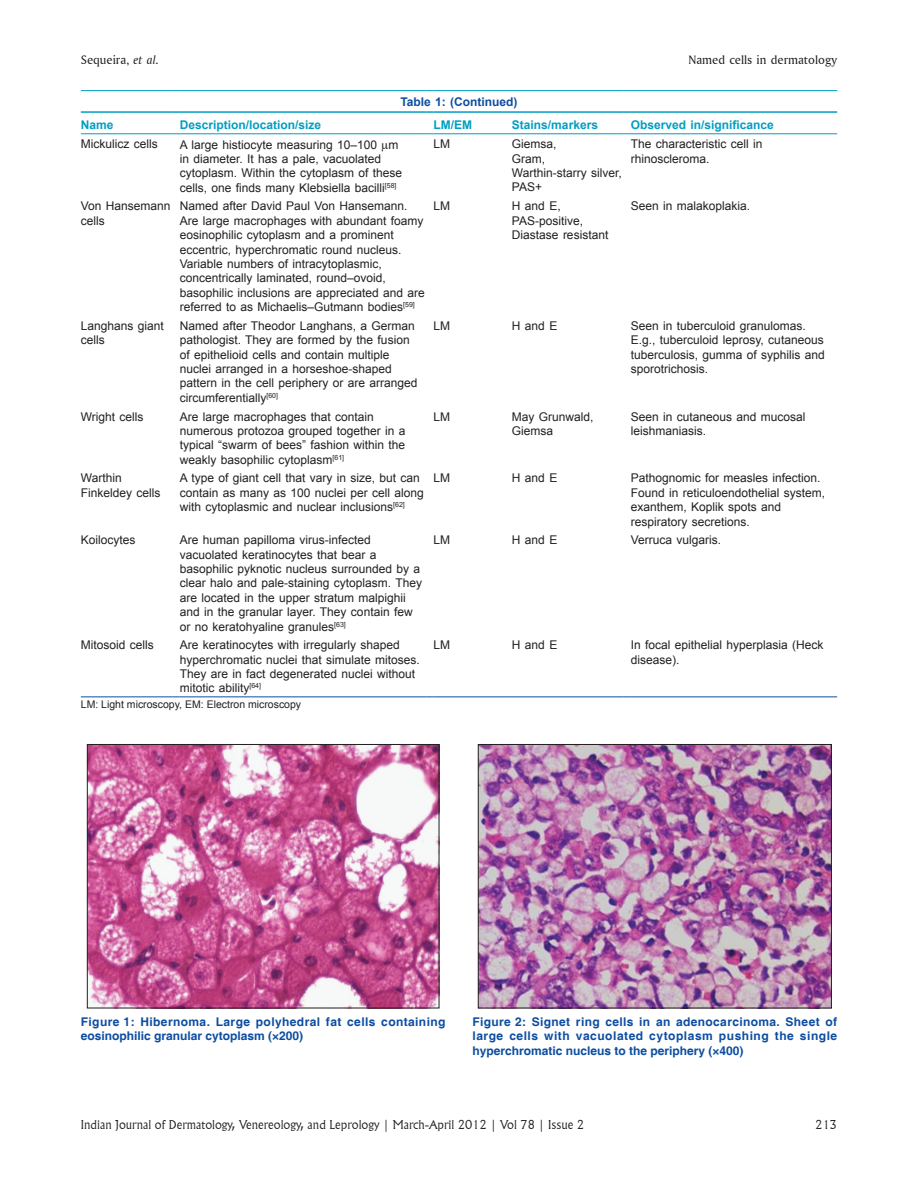
<style>
.page{position:relative;width:918px;height:1188px;background:#fff}
.page>*{position:absolute;margin:0;border:0;box-sizing:border-box;transform-origin:0 0}
.t1{font:12.75px "Amerigo BT Roman A";color:#231f20}
.TB{font:12px/14.4px "Arial";color:#231f20}
.TBL{font:12px/14.4px "Arial";color:#231f20}
.FGC{font:700 12px/14.4px "Helvetica";color:#0d4da1;text-align:justify}
.FGC-2{font:700 12px/14.4px "Helvetica";letter-spacing:.035em;color:#0d4da1}
.t2{font:300 12px "Flareserif 821 BT";color:#231f20}
.TCH{font:700 12px "Arial";color:#009ec2}
.TT{font:700 12px "Arial";color:#0d4da1}
.TFN{font:10.5px "Arial";color:#231f20}
.s1{font-family:"Amerigo BT Italic A"}
</style>
<div class="page">
<hr style="left:81px;top:133px;width:92px;height:1px;background:#009ec2">
<hr style="left:180px;top:133px;width:247px;height:1px;background:#009ec2">
<hr style="left:434px;top:133px;width:71px;height:1px;background:#009ec2">
<hr style="left:512px;top:133px;width:112px;height:1px;background:#009ec2">
<hr style="left:631px;top:133px;width:206px;height:1px;background:#009ec2">
<hr style="left:81px;top:90px;width:92px;height:1px;background:#009ec2">
<hr style="left:180px;top:90px;width:247px;height:1px;background:#009ec2">
<hr style="left:434px;top:90px;width:71px;height:1px;background:#009ec2">
<hr style="left:512px;top:90px;width:112px;height:1px;background:#009ec2">
<hr style="left:631px;top:90px;width:206px;height:1px;background:#009ec2">
<hr style="left:81px;top:111px;width:92px;height:2px;background:#009ec2">
<svg style="left:173px;top:111px;width:7px;height:2px"></svg>
<hr style="left:180px;top:111px;width:247px;height:2px;background:#009ec2">
<svg style="left:427px;top:111px;width:7px;height:2px"></svg>
<hr style="left:434px;top:111px;width:71px;height:2px;background:#009ec2">
<svg style="left:505px;top:111px;width:7px;height:2px"></svg>
<hr style="left:512px;top:111px;width:112px;height:2px;background:#009ec2">
<svg style="left:624px;top:111px;width:7px;height:2px"></svg>
<hr style="left:631px;top:111px;width:206px;height:2px;background:#009ec2">
<hr style="left:81px;top:696px;width:92px;height:1px;background:#0d4da1">
<hr style="left:180px;top:696px;width:247px;height:1px;background:#0d4da1">
<hr style="left:434px;top:696px;width:71px;height:1px;background:#0d4da1">
<hr style="left:512px;top:696px;width:112px;height:1px;background:#0d4da1">
<hr style="left:631px;top:696px;width:206px;height:1px;background:#0d4da1">
<img style="left:89px;top:746px;width:348px;height:260px">
<div style="left:87px;top:744px;width:352px;height:264px;border:1px solid #231f20"></div>
<img style="left:480px;top:746px;width:350px;height:260px">
<div style="left:478px;top:744px;width:354px;height:264px;border:1px solid #231f20"></div>
<p class="t1" style="left:81px;top:52px;width:80px">Sequeira, <span class="s1">et al.</span></p>
<p class="t1" style="left:689px;top:52px;width:150px">Named cells in dermatology</p>
<p class="TT" style="left:400px;top:94px;width:119px">Table 1: (Continued)</p>
<p class="TCH" style="left:81px;top:117px;width:34px">Name</p>
<p class="TCH" style="left:180px;top:117px;width:143px">Description/location/size</p>
<p class="TCH" style="left:434px;top:117px;width:40px">LM/EM</p>
<p class="TCH" style="left:512px;top:117px;width:88px">Stains/markers</p>
<p class="TCH" style="left:631px;top:117px;width:145px">Observed in/significance</p>
<p class="TB" style="left:81px;top:137px;width:79px">Mickulicz cells</p>
<p class="TB" style="left:180px;top:137px;width:224px">A large histiocyte measuring 10–100 m in diameter. It has a pale, vacuolated cytoplasm. Within the cytoplasm of these cells, one finds many Klebsiella bacilli<sup>[58]</sup></p>
<p class="TB" style="left:434px;top:137px;width:18px">LM</p>
<p class="TB" style="left:512px;top:137px;width:46px">Giemsa,</p>
<p class="TB" style="left:631px;top:137px;width:133px">The characteristic cell in rhinoscleroma.</p>
<p class="TB" style="left:512px;top:151px;width:35px">Gram,</p>
<p class="TB" style="left:512px;top:166px;width:111px">Warthin-starry silver,</p>
<p class="TB" style="left:512px;top:180px;width:32px">PAS+</p>
<p class="TB" style="left:81px;top:199px;width:91px">Von Hansemann cells</p>
<p class="TB" style="left:180px;top:199px;width:247px">Named after David Paul Von Hansemann.<br>Are large macrophages with abundant foamy eosinophilic cytoplasm and a prominent eccentric, hyperchromatic round nucleus.<br>Variable numbers of intracytoplasmic, concentrically laminated, round–ovoid, basophilic inclusions are appreciated and are referred to as Michaelis–Gutmann bodies<sup>[59]</sup></p>
<p class="TB" style="left:434px;top:199px;width:18px">LM</p>
<p class="TB" style="left:512px;top:199px;width:50px">H and E,</p>
<p class="TB" style="left:512px;top:214px;width:73px">PAS-positive,</p>
<p class="TB" style="left:512px;top:228px;width:98px">Diastase resistant</p>
<p class="TB" style="left:631px;top:199px;width:121px">Seen in malakoplakia.</p>
<p class="TB" style="left:81px;top:319px;width:85px">Langhans giant cells</p>
<p class="TB" style="left:180px;top:319px;width:239px">Named after Theodor Langhans, a German pathologist. They are formed by the fusion of epithelioid cells and contain multiple nuclei arranged in a horseshoe-shaped pattern in the cell periphery or are arranged circumferentially<sup>[60]</sup></p>
<p class="TB" style="left:434px;top:319px;width:18px">LM</p>
<p class="TB" style="left:512px;top:319px;width:47px">H and E</p>
<p class="TB" style="left:631px;top:319px;width:196px">Seen in tuberculoid granulomas.<br>E.g., tuberculoid leprosy, cutaneous tuberculosis, gumma of syphilis and sporotrichosis.</p>
<p class="TB" style="left:81px;top:409px;width:64px">Wright cells</p>
<p class="TB" style="left:180px;top:409px;width:227px">Are large macrophages that contain numerous protozoa grouped together in a typical “swarm of bees” fashion within the weakly basophilic cytoplasm<sup>[61]</sup></p>
<p class="TB" style="left:434px;top:409px;width:18px">LM</p>
<p class="TB" style="left:512px;top:409px;width:83px">May Grunwald,</p>
<p class="TB" style="left:631px;top:409px;width:176px">Seen in cutaneous and mucosal leishmaniasis.</p>
<p class="TB" style="left:512px;top:424px;width:43px">Giemsa</p>
<p class="TB" style="left:81px;top:471px;width:81px">Warthin<br>Finkeldey cells</p>
<p class="TB" style="left:180px;top:471px;width:246px">A type of giant cell that vary in size, but can contain as many as 100 nuclei per cell along with cytoplasmic and nuclear inclusions<sup>[62]</sup></p>
<p class="TB" style="left:434px;top:471px;width:18px">LM</p>
<p class="TB" style="left:512px;top:471px;width:47px">H and E</p>
<p class="TB" style="left:631px;top:471px;width:196px">Pathognomic for measles infection.<br>Found in reticuloendothelial system, exanthem, Koplik spots and respiratory secretions.</p>
<p class="TB" style="left:81px;top:533px;width:56px">Koilocytes</p>
<p class="TB" style="left:180px;top:533px;width:244px">Are human papilloma virus-infected vacuolated keratinocytes that bear a basophilic pyknotic nucleus surrounded by a clear halo and pale-staining cytoplasm. They are located in the upper stratum malpighii and in the granular layer. They contain few or no keratohyaline granules<sup>[63]</sup></p>
<p class="TB" style="left:434px;top:533px;width:18px">LM</p>
<p class="TB" style="left:512px;top:533px;width:47px">H and E</p>
<p class="TB" style="left:631px;top:533px;width:92px">Verruca vulgaris.</p>
<p class="TBL" style="left:81px;top:638px;width:75px">Mitosoid cells</p>
<p class="TBL" style="left:180px;top:638px;width:242px">Are keratinocytes with irregularly shaped hyperchromatic nuclei that simulate mitoses.<br>They are in fact degenerated nuclei without mitotic ability<sup>[64]</sup></p>
<p class="TBL" style="left:434px;top:638px;width:18px">LM</p>
<p class="TBL" style="left:512px;top:638px;width:47px">H and E</p>
<p class="TBL" style="left:631px;top:638px;width:194px">In focal epithelial hyperplasia (Heck disease).</p>
<p class="TFN" style="left:81px;top:698px;width:222px">LM: Light microscopy, EM: Electron microscopy</p>
<p class="FGC-2" style="left:81px;top:1015px;width:366px">Figure 1: Hibernoma. Large polyhedral fat cells containing eosinophilic granular cytoplasm (×200)</p>
<p class="FGC" style="left:473px;top:1015px;width:366px">Figure 2: Signet ring cells in an adenocarcinoma. Sheet of large cells with vacuolated cytoplasm pushing the single hyperchromatic nucleus to the periphery (×400)</p>
<p class="t2" style="left:81px;top:1117px;width:505px">Indian Journal of Dermatology, Venereology, and Leprology | March-April 2012 | Vol 78 | Issue 2</p>
<p class="t2" style="left:815px;top:1117px;width:23px">213</p>
</div>
